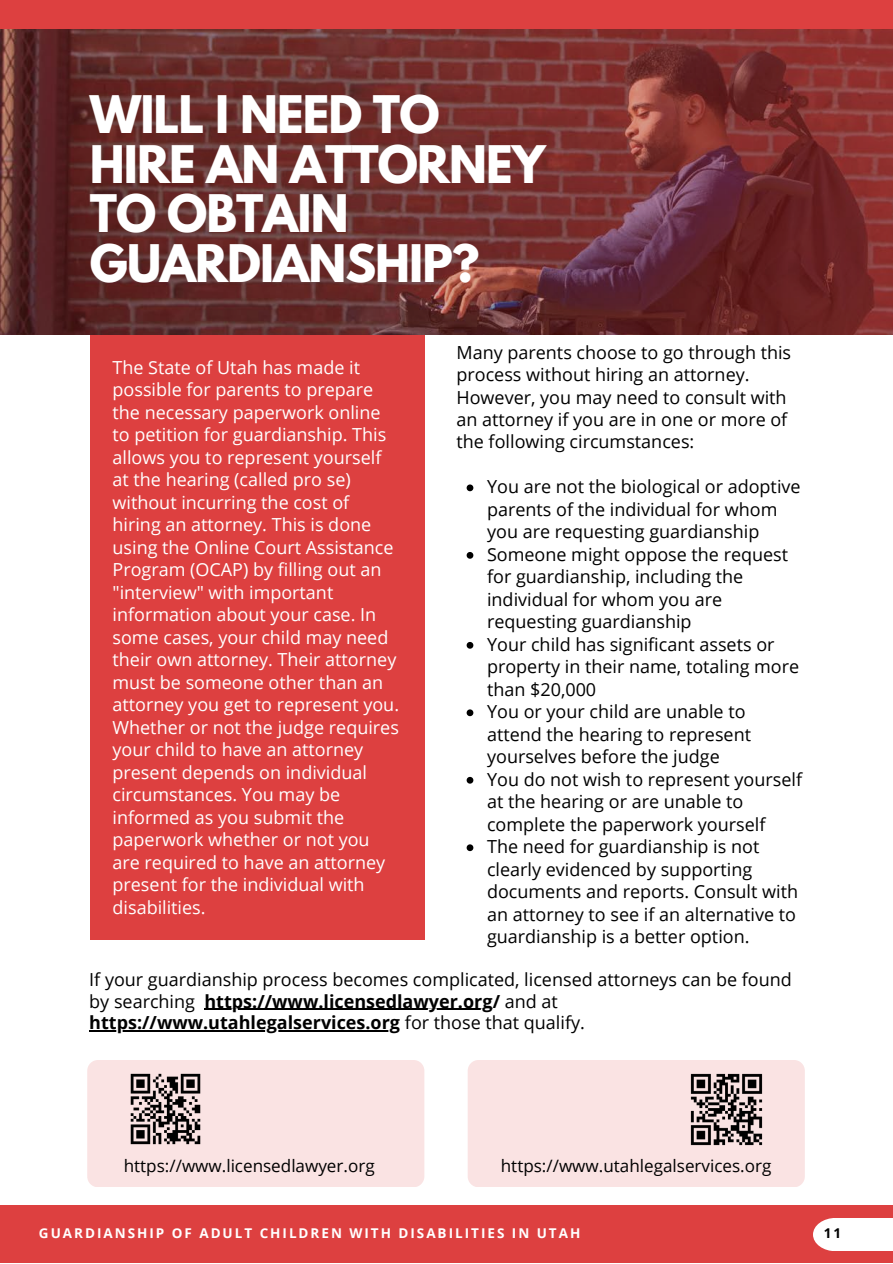
<style>
.page{position:relative;width:893px;height:1264px;background:#fff}
.page>*{position:absolute;margin:0;border:0;box-sizing:border-box;transform-origin:0 0}
.t1{font:700 45.9px/49.5px "League Spartan";letter-spacing:-.02em;color:#fff}
.t2{font:18px/22.5px "Open Sans";color:#000}
.t3{font:18px/22.5px "Open Sans";color:#fff}
.t4{font:17.1px "Open Sans";color:#000}
.t5{font:700 13.5px "Open Sans";letter-spacing:.145em;color:#fff}
.t6{font:700 13.5px "Open Sans";color:#000}
.s1{font-weight:700}
</style>
<div class="page">
<div style="left:0;top:1205px;width:892px;height:57px;background:#dd4040"></div>
<div style="left:90px;top:50px;width:334px;height:889px;background:#dd4040"></div>
<svg style="left:0;top:29px;width:892px;height:306px;background:#612c2b"></svg>
<svg style="left:324px;top:29px;width:568px;height:305px;background:#743031"></svg>
<div style="left:0;top:0;width:892px;height:29px;background:#dd4040"></div>
<div style="left:813px;top:1218px;width:79px;height:32px;background:#fff"></div>
<div style="left:87px;top:1059px;width:337px;height:127px;background:#fae3e3;border-radius:11px"></div>
<div style="left:467px;top:1059px;width:337px;height:127px;background:#fae3e3;border-radius:11px"></div>
<img style="left:130px;top:1073px;width:71px;height:72px">
<img style="left:690px;top:1073px;width:73px;height:73px">
<hr style="left:204px;top:1008px;width:288px;height:2px;background:#000">
<hr style="left:89px;top:1030px;width:311px;height:1px;background:#000">
<svg style="left:466px;top:484px;width:7px;height:7px"></svg>
<svg style="left:466px;top:552px;width:7px;height:6px"></svg>
<svg style="left:466px;top:642px;width:7px;height:6px"></svg>
<svg style="left:466px;top:709px;width:7px;height:7px"></svg>
<svg style="left:466px;top:777px;width:7px;height:6px"></svg>
<svg style="left:466px;top:844px;width:7px;height:7px"></svg>
<h1 class="t1" style="left:90px;top:96px;width:457px">WILL I NEED TO<br>HIRE AN ATTORNEY<br>TO OBTAIN<br>GUARDIANSHIP?</h1>
<p class="t3" style="left:112px;top:355px;width:288px">The State of Utah has made it possible for parents to prepare the necessary paperwork online to petition for guardianship. This allows you to represent yourself at the hearing (called pro se) without incurring the cost of hiring an attorney. This is done using the Online Court Assistance<br>Program (OCAP) by filling out an "interview" with important information about your case. In some cases, your child may need their own attorney. Their attorney must be someone other than an attorney you get to represent you.<br>Whether or not the judge requires your child to have an attorney present depends on individual circumstances. You may be informed as you submit the paperwork whether or not you are required to have an attorney present for the individual with disabilities.</p>
<p class="t2" style="left:456px;top:340px;width:336px">Many parents choose to go through this process without hiring an attorney.<br>However, you may need to consult with an attorney if you are in one or more of the following circumstances:</p>
<p class="t2" style="left:487px;top:475px;width:316px">You are not the biological or adoptive parents of the individual for whom you are requesting guardianship<br>Someone might oppose the request for guardianship, including the individual for whom you are requesting guardianship<br>Your child has significant assets or property in their name, totaling more than $20,000<br>You or your child are unable to attend the hearing to represent yourselves before the judge<br>You do not wish to represent yourself at the hearing or are unable to complete the paperwork yourself<br>The need for guardianship is not clearly evidenced by supporting documents and reports. Consult with an attorney to see if an alternative to guardianship is a better option.</p>
<p class="t2" style="left:89px;top:968px;width:704px;line-height:21.3px">If your guardianship process becomes complicated, licensed attorneys can be found by searching <span class="s1">https://www.licensedlawyer.org/</span> and at <span class="s1">https://www.utahlegalservices.org</span> for those that qualify.</p>
<p class="t4" style="left:124px;top:1153px;width:252px">https://www.licensedlawyer.org</p>
<p class="t4" style="left:501px;top:1153px;width:272px">https://www.utahlegalservices.org</p>
<p class="t5" style="left:39px;top:1223px;width:543px">GUARDIANSHIP OF ADULT CHILDREN WITH DISABILITIES IN UTAH</p>
<p class="t6" style="left:823px;top:1223px;width:19px">11</p>
</div>
